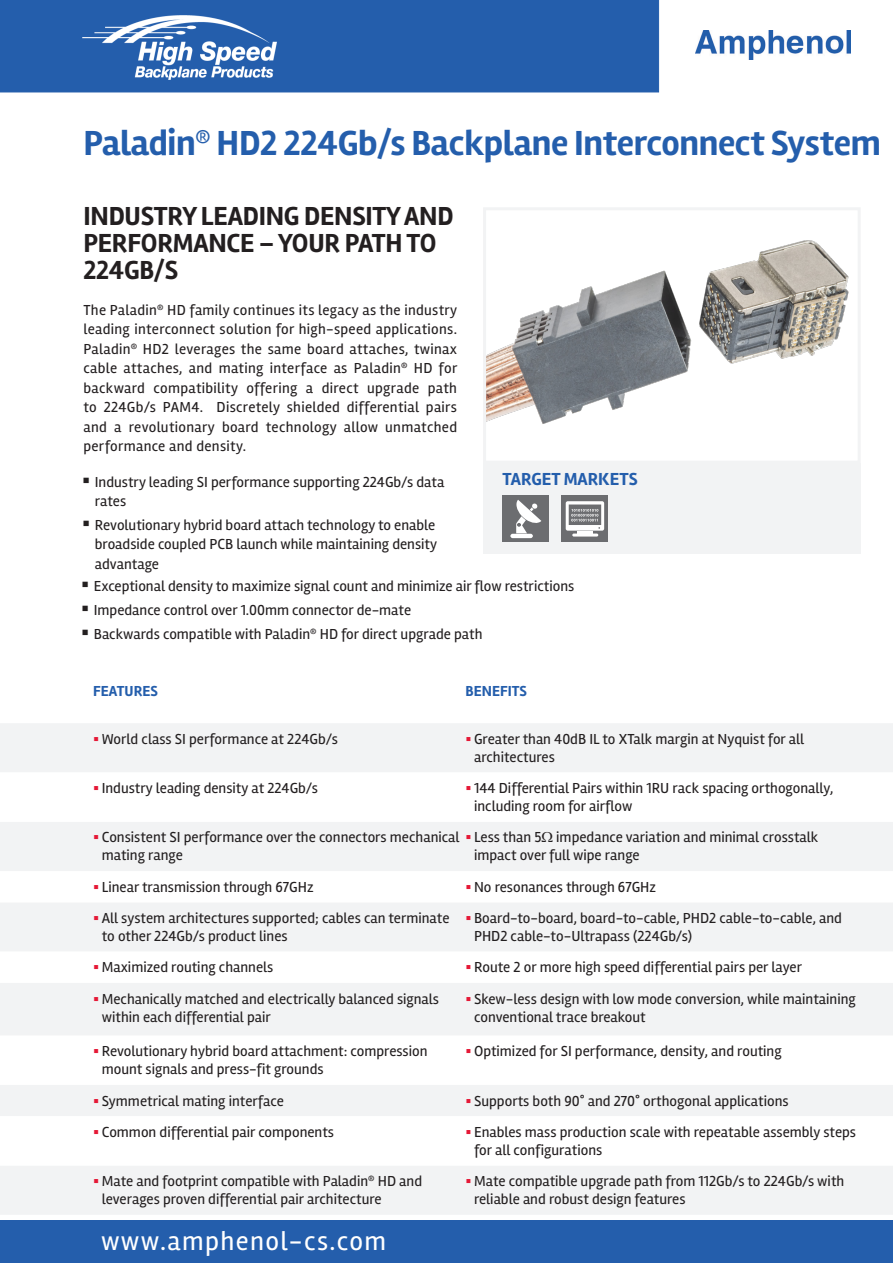
<style>
.page{position:relative;width:893px;height:1263px;background:#fff}
.page>*{position:absolute;margin:0;border:0;box-sizing:border-box;transform-origin:0 0}
.t1{font:700 36px "Rambla";letter-spacing:-.01em;color:#245eac}
.t2{font:700 27px/27px "Rambla";letter-spacing:-.01em;color:#231f20}
.t3{font:27px "Rambla";letter-spacing:.05em;color:#fff}
.t4{font:700 18px "Rambla";color:#245eac}
.t5{font:15px/18px "Rambla";color:#231f20}
.t6{font:700 15px "Rambla";color:#245eac}
.s1{color:#e51836}
</style>
<div class="page">
<div style="left:0;top:0;width:659px;height:92px;background:#245eac"></div>
<div style="left:0;top:1220px;width:893px;height:43px;background:#245eac"></div>
<img style="left:695px;top:30px;width:155px;height:29px">
<img style="left:487px;top:240px;width:362px;height:184px">
<div style="left:483px;top:207px;width:378px;height:257px;border:3px solid #f2f3f4"></div>
<div style="left:483px;top:463px;width:378px;height:91px;background:#f2f3f4"></div>
<div style="left:503px;top:496px;width:46px;height:46px;background:#6c6d70"></div>
<hr style="left:510px;top:534px;width:23px;height:4px;background:#fff;border-radius:2px">
<svg style="left:516px;top:500px;width:25px;height:33px"></svg>
<div style="left:562px;top:496px;width:46px;height:46px;background:#6c6d70"></div>
<hr style="left:572px;top:533px;width:26px;height:3px;background:#fff;border-radius:2px">
<hr style="left:578px;top:531px;width:15px;height:3px;background:#fff">
<svg style="left:566px;top:501px;width:38px;height:30px"></svg>
<img style="left:82px;top:15px;width:195px;height:65px">
<div style="left:0;top:723px;width:893px;height:492px;background:#f2f3f4"></div>
<svg style="left:0;top:772px;width:893px;height:393px"></svg>
<svg style="left:542px;top:832px;width:11px;height:10px"></svg>
<p class="t1" style="left:83px;top:121px;width:799px">Paladin<sup>®</sup> HD2 224Gb/s Backplane Interconnect System</p>
<p class="t2" style="left:83px;top:203px;width:372px">INDUSTRY LEADING DENSITY AND<br>PERFORMANCE – YOUR PATH TO<br>224GB/S</p>
<p class="t5" style="left:83px;top:300px;width:375px;line-height:19.5px;text-align:justify">The Paladin<sup>®</sup> HD family continues its legacy as the industry leading interconnect solution for high-speed applications.<br>Paladin<sup>®</sup> HD2 leverages the same board attaches, twinax cable attaches, and mating interface as Paladin<sup>®</sup> HD for backward compatibility offering a direct upgrade path to 224Gb/s PAM4. Discretely shielded differential pairs and a revolutionary board technology allow unmatched performance and density.</p>
<p class="t5" style="left:95px;top:472px;width:351px;line-height:19.5px;text-indent:-13px">▪ Industry leading SI performance supporting 224Gb/s data rates</p>
<p class="t5" style="left:95px;top:515px;width:344px;line-height:19.5px;text-indent:-13px">▪ Revolutionary hybrid board attach technology to enable broadside coupled PCB launch while maintaining density advantage</p>
<p class="t4" style="left:502px;top:468px;width:137px">TARGET MARKETS</p>
<p class="t5" style="left:81px;top:577px;width:495px">▪ Exceptional density to maximize signal count and minimize air flow restrictions</p>
<p class="t5" style="left:81px;top:601px;width:332px">▪ Impedance control over 1.00mm connector de-mate</p>
<p class="t5" style="left:81px;top:625px;width:403px">▪ Backwards compatible with Paladin<sup>®</sup> HD for direct upgrade path</p>
<p class="t6" style="left:93px;top:682px;width:66px">FEATURES</p>
<p class="t6" style="left:466px;top:682px;width:63px">BENEFITS</p>
<p class="t5" style="left:93px;top:730px;width:246px"><span class="s1">▪</span> World class SI performance at 224Gb/s</p>
<p class="t5" style="left:474px;top:730px;width:332px;text-indent:-9px"><span class="s1">▪</span> Greater than 40dB IL to XTalk margin at Nyquist for all architectures</p>
<p class="t5" style="left:93px;top:779px;width:226px"><span class="s1">▪</span> Industry leading density at 224Gb/s</p>
<p class="t5" style="left:474px;top:779px;width:361px;text-indent:-9px"><span class="s1">▪</span> 144 Differential Pairs within 1RU rack spacing orthogonally, including room for airflow</p>
<p class="t5" style="left:102px;top:828px;width:718px;text-indent:-9px"><span class="s1">▪</span> Consistent SI performance over the connectors mechanical <span class="s1">▪</span> Less than 5 impedance variation and minimal crosstalk mating range</p>
<p class="t5" style="left:474px;top:846px;width:167px">impact over full wipe range</p>
<p class="t5" style="left:93px;top:878px;width:222px"><span class="s1">▪</span> Linear transmission through 67GHz</p>
<p class="t5" style="left:466px;top:878px;width:192px"><span class="s1">▪</span> No resonances through 67GHz</p>
<p class="t5" style="left:102px;top:909px;width:349px;text-indent:-9px"><span class="s1">▪</span> All system architectures supported; cables can terminate to other 224Gb/s product lines</p>
<p class="t5" style="left:474px;top:909px;width:369px;text-indent:-9px"><span class="s1">▪</span> Board-to-board, board-to-cable, PHD2 cable-to-cable, and<br>PHD2 cable-to-Ultrapass (224Gb/s)</p>
<p class="t5" style="left:93px;top:958px;width:182px"><span class="s1">▪</span> Maximized routing channels</p>
<p class="t5" style="left:466px;top:958px;width:338px"><span class="s1">▪</span> Route 2 or more high speed differential pairs per layer</p>
<p class="t5" style="left:102px;top:989px;width:339px;text-indent:-9px"><span class="s1">▪</span> Mechanically matched and electrically balanced signals within each differential pair</p>
<p class="t5" style="left:474px;top:989px;width:383px;text-indent:-9px"><span class="s1">▪</span> Skew-less design with low mode conversion, while maintaining conventional trace breakout</p>
<p class="t5" style="left:102px;top:1042px;width:327px;text-indent:-9px"><span class="s1">▪</span> Revolutionary hybrid board attachment: compression mount signals and press-fit grounds</p>
<p class="t5" style="left:466px;top:1042px;width:318px"><span class="s1">▪</span> Optimized for SI performance, density, and routing</p>
<p class="t5" style="left:93px;top:1091px;width:192px"><span class="s1">▪</span> Symmetrical mating interface</p>
<p class="t5" style="left:466px;top:1091px;width:325px"><span class="s1">▪</span> Supports both 90° and 270° orthogonal applications</p>
<p class="t5" style="left:93px;top:1123px;width:242px"><span class="s1">▪</span> Common differential pair components</p>
<p class="t5" style="left:474px;top:1123px;width:384px;text-indent:-9px"><span class="s1">▪</span> Enables mass production scale with repeatable assembly steps for all configurations</p>
<p class="t5" style="left:102px;top:1172px;width:322px;text-indent:-9px"><span class="s1">▪</span> Mate and footprint compatible with Paladin<sup>®</sup> HD and leverages proven differential pair architecture</p>
<p class="t5" style="left:474px;top:1172px;width:372px;text-indent:-9px"><span class="s1">▪</span> Mate compatible upgrade path from 112Gb/s to 224Gb/s with reliable and robust design features</p>
<h2 class="t3" style="left:101px;top:1224px;width:287px">www.amphenol-cs.com</h2>
</div>
